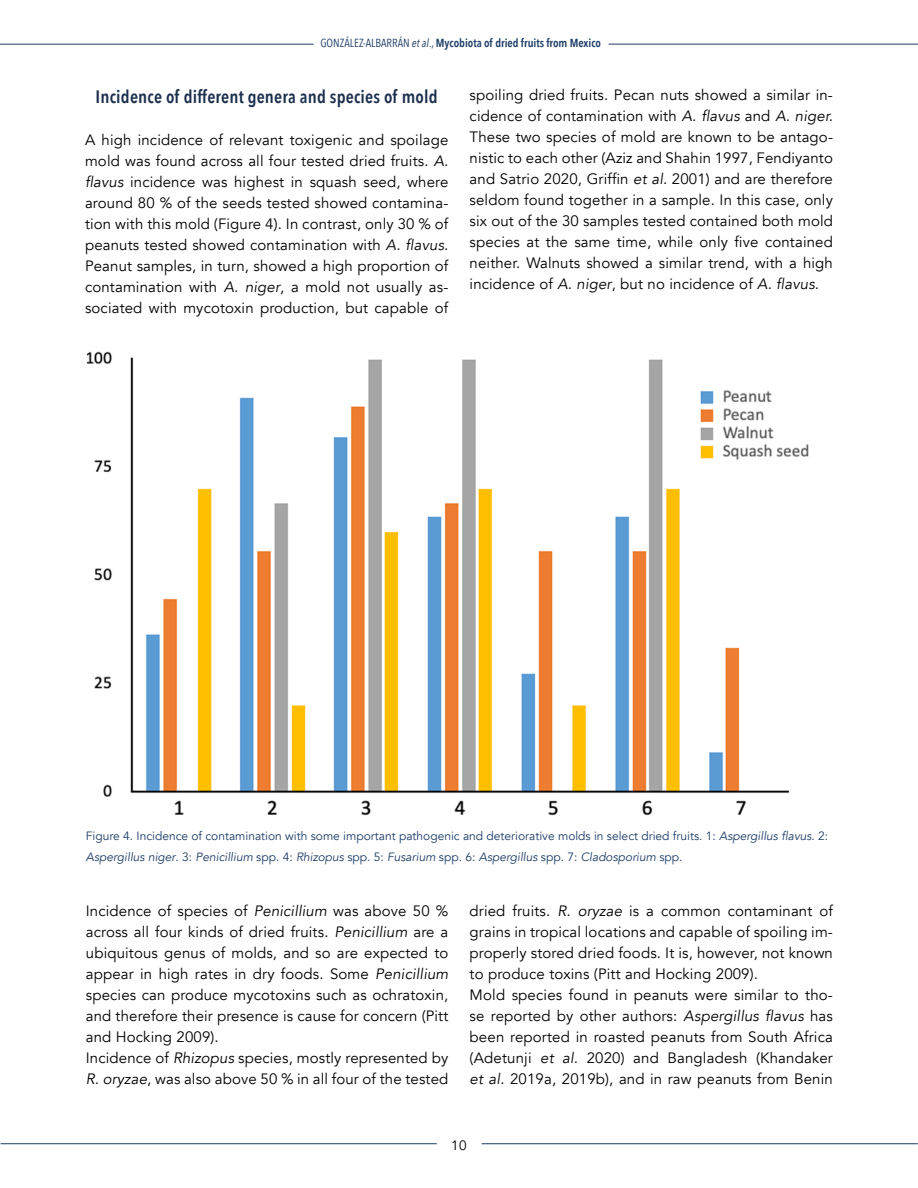
<style>
.page{position:relative;width:918px;height:1188px;background:#fff}
.page>*{position:absolute;margin:0;border:0;box-sizing:border-box;transform-origin:0 0}
.t1{font:600 18px "Avenir Next Condensed";letter-spacing:.01em;color:#1c304e}
.t2{font:15px/21px "Avenir";letter-spacing:.01em;color:#000;text-align:justify}
.t3{font:13.5px "Avenir";color:#000}
.t4{font:12px/21px "Avenir";color:#1b3b66}
.t5{font:600 11.7px "Avenir Next Condensed";color:#1b3b66}
.s1{font-weight:400}
.s2{font-weight:400;font-style:italic}
.s3{font-style:italic}
</style>
<div class="page">
<hr style="left:0;top:44px;width:314px;height:1px;background:#1b3b66">
<hr style="left:609px;top:44px;width:309px;height:1px;background:#1b3b66">
<hr style="left:482px;top:1143px;width:436px;height:1px;background:#1b3b66">
<hr style="left:1px;top:1143px;width:436px;height:1px;background:#1b3b66">
<img style="left:86px;top:351px;width:723px;height:465px">
<p class="t5" style="left:320px;top:33px;width:282px"><span class="s1">GONZÁLEZ-ALBARRÁN</span> <span class="s2">et al</span><span class="s1">.,</span> Mycobiota of dried fruits from Mexico</p>
<p class="t1" style="left:96px;top:81px;width:344px">Incidence of different genera and species of mold</p>
<p class="t2" style="left:85px;top:130px;width:365px">A high incidence of relevant toxigenic and spoilage mold was found across all four tested dried fruits. <span class="s3">A. flavus</span> incidence was highest in squash seed, where around 80 % of the seeds tested showed contamina&shy;tion with this mold (Figure 4). In contrast, only 30 % of peanuts tested showed contamination with <span class="s3">A. flavus.<br></span>Peanut samples, in turn, showed a high proportion of contamination with <span class="s3">A. niger</span>, a mold not usually as&shy;sociated with mycotoxin production, but capable of</p>
<p class="t2" style="left:470px;top:85px;width:365px">spoiling dried fruits. Pecan nuts showed a similar in&shy;cidence of contamination with <span class="s3">A. flavus</span> and <span class="s3">A. niger.<br></span>These two species of mold are known to be antago&shy;nistic to each other (Aziz and Shahin 1997, Fendiyanto and Satrio 2020, Griffin <span class="s3">et al.</span> 2001) and are therefore seldom found together in a sample. In this case, only six out of the 30 samples tested contained both mold species at the same time, while only five contained neither. Walnuts showed a similar trend, with a high incidence of <span class="s3">A. niger</span>, but no incidence of <span class="s3">A. flavus.</span></p>
<p class="t4" style="left:86px;top:825px;width:744px">Figure 4. Incidence of contamination with some important pathogenic and deteriorative molds in select dried fruits. 1: <span class="s3">Aspergillus flavus.</span> 2:<br><span class="s3">Aspergillus niger</span>. 3: <span class="s3">Penicillium</span> spp. 4: <span class="s3">Rhizopus</span> spp. 5: <span class="s3">Fusarium</span> spp. 6: <span class="s3">Aspergillus</span> spp. 7: <span class="s3">Cladosporium</span> spp.</p>
<p class="t2" style="left:86px;top:901px;width:364px;text-align:left">Incidence of species of <span class="s3">Penicillium</span> was above 50 % across all four kinds of dried fruits. <span class="s3">Penicillium</span> are a ubiquitous genus of molds, and so are expected to appear in high rates in dry foods. Some <span class="s3">Penicillium </span>species can produce mycotoxins such as ochratoxin, and therefore their presence is cause for concern (Pitt and Hocking 2009).<br>Incidence of <span class="s3">Rhizopus</span> species, mostly represented by <span class="s3">R. oryzae</span>, was also above 50 % in all four of the tested</p>
<p class="t2" style="left:470px;top:901px;width:365px;text-align:left">dried fruits. <span class="s3">R. oryzae</span> is a common contaminant of grains in tropical locations and capable of spoiling im&shy;properly stored dried foods. It is, however, not known to produce toxins (Pitt and Hocking 2009).<br>Mold species found in peanuts were similar to tho&shy;se reported by other authors: <span class="s3">Aspergillus flavus</span> has been reported in roasted peanuts from South Africa (Adetunji <span class="s3">et al.</span> 2020) and Bangladesh (Khandaker <span class="s3">et al</span>. 2019a, 2019b), and in raw peanuts from Benin</p>
<p class="t3" style="left:451px;top:1137px;width:17px">10</p>
</div>
